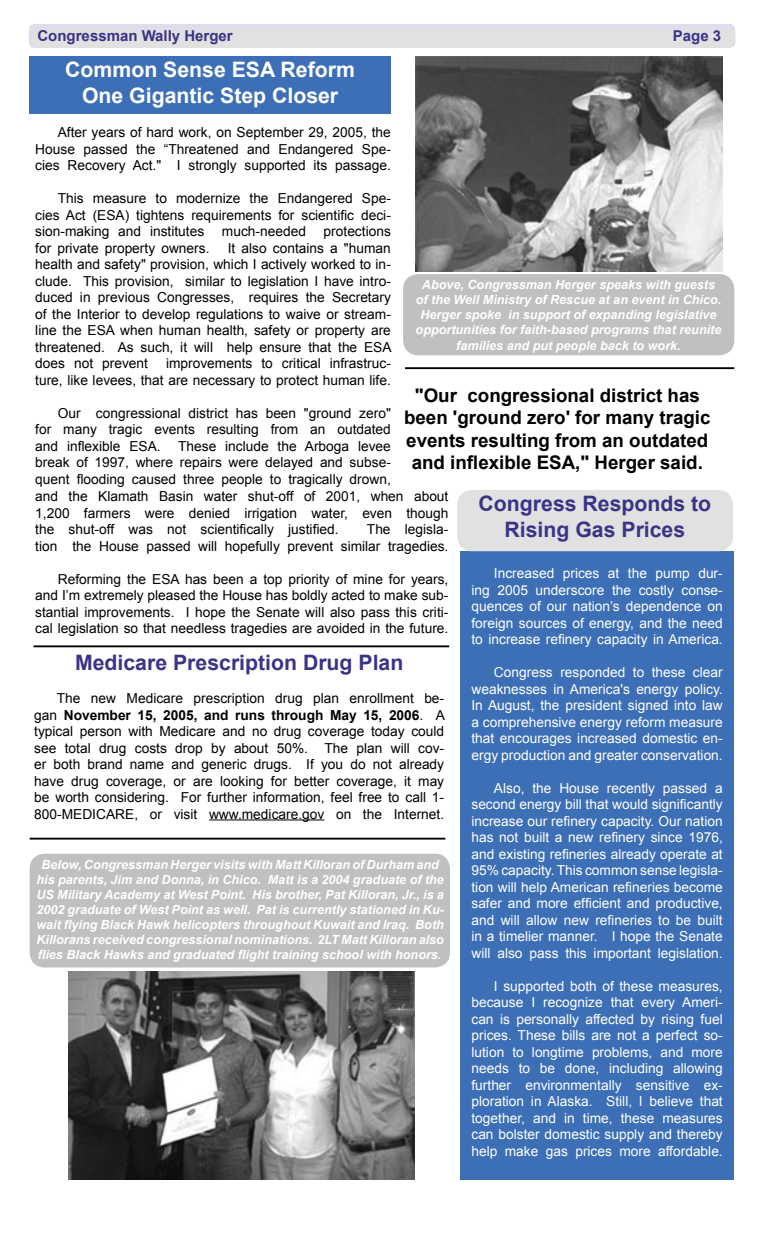
<style>
.page{position:relative;width:765px;height:1260px;background:#fff}
.page>*{position:absolute;margin:0;border:0;box-sizing:border-box;transform-origin:0 0}
.t1{font:700 21.25px/25.5px "Arial";color:#393486;text-align:center}
.t2{font:700 21.25px "Arial";color:#fff}
.t3{font:700 18.75px/22.5px "Arial";color:#000;text-align:center}
.t4{font:700 15px "Arial";color:#393486}
.t5{font:13.75px/16.5px "Arial";color:#000;text-align:justify}
.t6{font:13.75px/16.5px "Arial";color:#fff;text-align:justify}
.t7{font:italic 700 12.62px/15.1px "Arial";color:#fff;text-align:center}
.s1{font-weight:700}
</style>
<div class="page">
<svg style="left:29px;top:24px;width:706px;height:24px;background:#e1dfe3"></svg>
<div style="left:30px;top:56px;width:361px;height:58px;background:#3c6fb5"></div>
<div style="left:460px;top:551px;width:274px;height:629px;background:#3c6fb5"></div>
<div style="left:457px;top:490px;width:276px;height:61px;background:#e1e1e1"></div>
<div style="left:403px;top:274px;width:331px;height:81px;background:#c0c0c0"></div>
<img style="left:415px;top:56px;width:308px;height:215px">
<div style="left:30px;top:854px;width:420px;height:114px;background:#c0c0c0"></div>
<img style="left:69px;top:972px;width:346px;height:207px">
<hr style="left:209px;top:819px;width:115px;height:1px;background:#000">
<hr style="left:405px;top:367px;width:329px;height:2px;background:#000">
<hr style="left:34px;top:645px;width:415px;height:2px;background:#000">
<hr style="left:30px;top:838px;width:415px;height:2px;background:#000">
<p class="t4" style="left:38px;top:26px;width:197px">Congressman Wally Herger</p>
<p class="t4" style="left:673px;top:26px;width:50px">Page 3</p>
<p class="t2" style="left:65px;top:56px;width:291px">Common Sense ESA Reform</p>
<p class="t2" style="left:82px;top:81px;width:258px">One Gigantic Step Closer</p>
<p class="t5" style="left:35px;top:124px;width:357px;text-indent:22px">After years of hard work, on September 29, 2005, the House passed the “Threatened and Endangered Spe&shy;cies Recovery Act." I strongly supported its passage.</p>
<p class="t5" style="left:35px;top:190px;width:357px;text-indent:22px">This measure to modernize the Endangered Spe&shy;cies Act (ESA) tightens requirements for scientific deci&shy;sion-making and institutes</p>
<p class="t5" style="left:222px;top:223px;width:86px">much-needed</p>
<p class="t5" style="left:324px;top:223px;width:69px">protections</p>
<p class="t5" style="left:35px;top:240px;width:176px">for private property owners.</p>
<p class="t5" style="left:35px;top:240px;width:358px;text-indent:193px">It also contains a "human health and safety" provision, which I actively worked to in&shy;clude. This provision, similar to legislation I have intro&shy;duced in previous Congresses, requires the Secretary of the Interior to develop regulations to waive or stream&shy;line the ESA when human health, safety or property are threatened. As such, it will help ensure that the ESA does not prevent</p>
<p class="t5" style="left:35px;top:355px;width:357px;text-align:right">improvements to critical infrastruc-<br>ture, like levees, that are necessary to protect human life.</p>
<p class="t5" style="left:35px;top:405px;width:357px;text-indent:22px">Our congressional district has been "ground zero" for many tragic events resulting from an outdated and inflexible ESA.</p>
<p class="t5" style="left:35px;top:438px;width:357px;text-indent:143px">These include the Arboga levee break of 1997, where repairs were delayed and subse&shy;quent flooding caused three people to tragically drown,</p>
<p class="t7" style="left:416px;top:277px;width:307px">Above, Congressman Herger speaks with guests of the Well Ministry of Rescue at an event in Chico.<br>Herger spoke in support of expanding legislative opportunities for faith-based programs that reunite families and put people back to work.</p>
<p class="t3" style="left:404px;top:385px;width:308px">"Our congressional district has been 'ground zero' for many tragic events resulting from an outdated and inflexible ESA," Herger said.</p>
<p class="t5" style="left:35px;top:488px;width:415px">and the Klamath Basin water shut-off of 2001, when about 1,200 farmers were denied irrigation water, even though the shut-off was not scientifically justified.</p>
<p class="t5" style="left:35px;top:521px;width:415px;text-align:right">The legisla-<br>tion the House passed will hopefully prevent similar tragedies.</p>
<p class="t5" style="left:35px;top:571px;width:415px;text-indent:22px">Reforming the ESA has been a top priority of mine for years, and I’m extremely pleased the House has boldly acted to make sub&shy;stantial improvements. I hope the Senate will also pass this criti&shy;cal legislation so that needless tragedies are avoided in the future.</p>
<p class="t1" style="left:75px;top:651px;width:330px">Medicare Prescription Drug Plan</p>
<p class="t5" style="left:34px;top:690px;width:412px;text-indent:22px">The new Medicare prescription drug plan enrollment be&shy;gan <span class="s1">November 15, 2005, and runs through May 15, 2006</span>. A typical person with Medicare and no drug coverage today could see total drug costs drop by about 50%. The plan will cov&shy;er both brand name and generic drugs. If you do not already have drug coverage, or are looking for better coverage, it may be worth considering. For further information, feel free to call 1- 800-MEDICARE, or visit www.medicare.gov on the Internet.</p>
<p class="t7" style="left:36px;top:857px;width:409px">Below, Congressman Herger visits with Matt Killoran of Durham and his parents, Jim and Donna, in Chico. Matt is a 2004 graduate of the US Military Academy at West Point. His brother, Pat Killoran, Jr., is a 2002 graduate of West Point as well. Pat is currently stationed in Ku&shy;wait flying Black Hawk helicopters throughout Kuwait and Iraq. Both Killorans received congressional nominations. 2LT Matt Killoran also flies Black Hawks and graduated flight training school with honors.</p>
<p class="t1" style="left:479px;top:492px;width:234px">Congress Responds to<br>Rising Gas Prices</p>
<p class="t6" style="left:471px;top:565px;width:253px;text-indent:22px">Increased prices at the pump dur&shy;ing 2005 underscore the costly conse&shy;quences of our nation’s dependence on foreign sources of energy, and the need to increase refinery capacity in America.</p>
<p class="t6" style="left:471px;top:664px;width:253px;text-indent:22px">Congress responded to these clear weaknesses in America's energy policy.<br>In August, the president signed into law a comprehensive energy reform measure that encourages increased domestic en&shy;ergy production and greater conservation.</p>
<p class="t6" style="left:471px;top:780px;width:253px;text-indent:22px">Also, the House recently passed a second energy bill that would significantly increase our refinery capacity. Our nation has not built a new refinery since 1976, and existing refineries already operate at 95% capacity. This common sense legisla&shy;tion will help American refineries become safer and more efficient and productive, and will allow new refineries to be built in a timelier manner. I hope the Senate will also pass this important legislation.</p>
<p class="t6" style="left:471px;top:978px;width:253px;text-indent:22px">I supported both of these measures, because I recognize that every Ameri&shy;can is personally affected by rising fuel prices. These bills are not a perfect so&shy;lution to longtime problems, and more needs to be done, including allowing further environmentally sensitive ex&shy;ploration in Alaska. Still, I believe that together, and in time, these measures can bolster domestic supply and thereby help make gas prices more affordable.</p>
</div>
